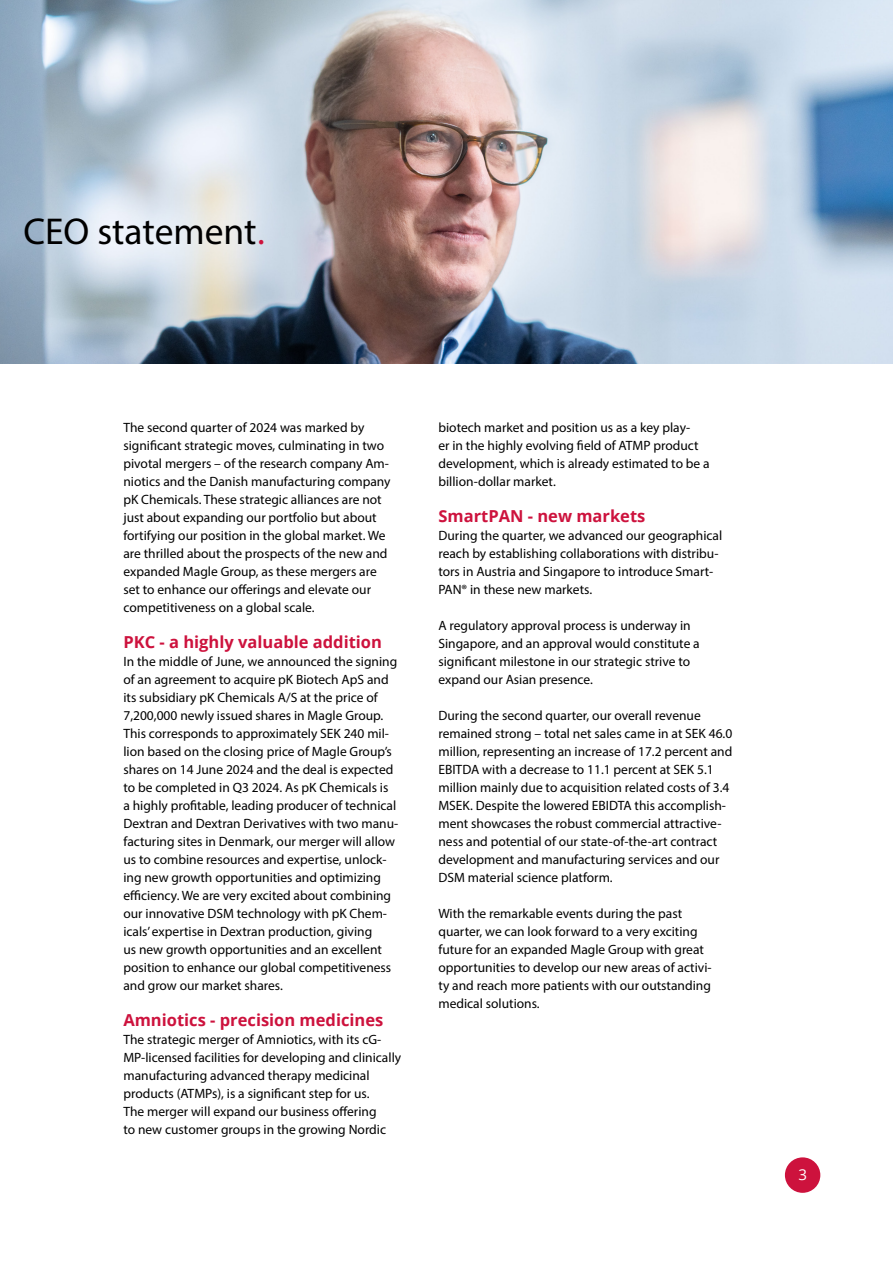
<style>
.page{position:relative;width:893px;height:1263px;background:#fff}
.page>*{position:absolute;margin:0;border:0;box-sizing:border-box;transform-origin:0 0}
._10_15_Reg_Left_Ju{font:37.5px "Myriad Pro";color:#000}
.subHeadRed{font:700 16.5px "Open Sans";color:#cd123d}
.t1{font:15px "Open Sans";color:#fff}
.body{font:13.5px/18px "Myriad Pro";color:#000}
.s1{font-family:"Source Sans Pro";font-size:36px;color:#cd123d}
</style>
<div class="page">
<div style="left:785px;top:1157px;width:35px;height:36px;background:#cd123d;border-radius:50%"></div>
<img style="left:0;top:0;width:893px;height:364px">
<p class="_10_15_Reg_Left_Ju" style="left:23px;top:208px;width:244px">CEO statement<span class="s1">.</span></p>
<p class="body" style="left:123px;top:418px;width:269px">The second quarter of 2024 was marked by significant strategic moves, culminating in two pivotal mergers – of the research company Am&shy;niotics and the Danish manufacturing company pK Chemicals. These strategic alliances are not just about expanding our portfolio but about fortifying our position in the global market. We are thrilled about the prospects of the new and expanded Magle Group, as these mergers are set to enhance our offerings and elevate our competitiveness on a global scale.</p>
<p class="subHeadRed" style="left:123px;top:630px;width:260px">PKC - a highly valuable addition</p>
<p class="body" style="left:123px;top:652px;width:276px">In the middle of June, we announced the signing of an agreement to acquire pK Biotech ApS and its subsidiary pK Chemicals A/S at the price of 7,200,000 newly issued shares in Magle Group.<br>This corresponds to approximately SEK 240 mil&shy;lion based on the closing price of Magle Group’s shares on 14 June 2024 and the deal is expected to be completed in Q3 2024. As pK Chemicals is<br>a highly profitable, leading producer of technical Dextran and Dextran Derivatives with two manu&shy;facturing sites in Denmark, our merger will allow us to combine resources and expertise, unlock&shy;ing new growth opportunities and optimizing efficiency. We are very excited about combining our innovative DSM technology with pK Chem&shy;icals’ expertise in Dextran production, giving<br>us new growth opportunities and an excellent position to enhance our global competitiveness and grow our market shares.</p>
<p class="subHeadRed" style="left:123px;top:1008px;width:261px">Amniotics - precision medicines</p>
<p class="body" style="left:123px;top:1030px;width:279px">The strategic merger of Amniotics, with its cG-MP-licensed facilities for developing and clinically manufacturing advanced therapy medicinal products (ATMPs), is a significant step for us.<br>The merger will expand our business offering<br>to new customer groups in the growing Nordic</p>
<p class="body" style="left:438px;top:418px;width:273px">biotech market and position us as a key play-<br>er in the highly evolving field of ATMP product development, which is already estimated to be a billion-dollar market.</p>
<p class="subHeadRed" style="left:438px;top:504px;width:208px">SmartPAN - new markets</p>
<p class="body" style="left:438px;top:526px;width:285px">During the quarter, we advanced our geographical reach by establishing collaborations with distribu&shy;tors in Austria and Singapore to introduce Smart-PAN® in these new markets.</p>
<p class="body" style="left:438px;top:616px;width:263px">A regulatory approval process is underway in Singapore, and an approval would constitute a significant milestone in our strategic strive to expand our Asian presence.</p>
<p class="body" style="left:438px;top:706px;width:295px">During the second quarter, our overall revenue remained strong – total net sales came in at SEK 46.0 million, representing an increase of 17.2 percent and EBITDA with a decrease to 11.1 percent at SEK 5.1 million mainly due to acquisition related costs of 3.4<br>MSEK. Despite the lowered EBIDTA this accomplish&shy;ment showcases the robust commercial attractive&shy;ness and potential of our state-of-the-art contract development and manufacturing services and our DSM material science platform.</p>
<p class="body" style="left:438px;top:904px;width:275px">With the remarkable events during the past quarter, we can look forward to a very exciting future for an expanded Magle Group with great opportunities to develop our new areas of activi&shy;ty and reach more patients with our outstanding medical solutions.</p>
<p class="t1" style="left:798px;top:1165px;width:10px">3</p>
</div>
